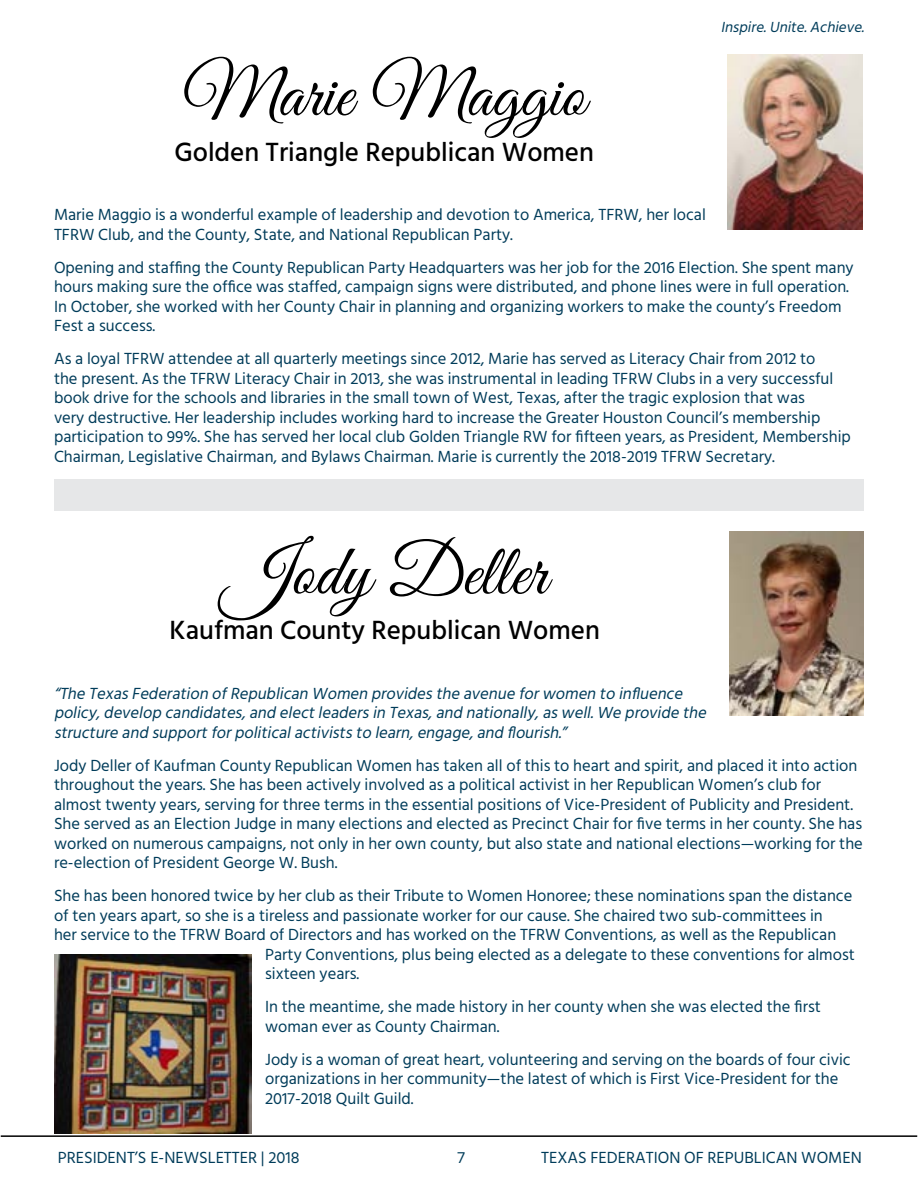
<style>
.page{position:relative;width:918px;height:1188px;background:#fff}
.page>*{position:absolute;margin:0;border:0;box-sizing:border-box;transform-origin:0 0}
.Script_Header{font:72px "Great Vibes";color:#000}
.Author{font:500 27px "Hind Siliguri";color:#000}
.t1{font:16.5px/19.5px "Hind Siliguri";color:#003c5a}
.t2{font:italic 16.5px/19.5px "Hind Siliguri";color:#003c5a}
.t3{font:italic 15px "Hind Siliguri";color:#003c5a}
</style>
<div class="page">
<hr style="left:1px;top:1135px;width:916px;height:2px;background:#000">
<div style="left:54px;top:480px;width:810px;height:31px;background:#e6e7e8"></div>
<img style="left:729px;top:531px;width:135px;height:185px">
<img style="left:728px;top:54px;width:135px;height:175px">
<img style="left:54px;top:955px;width:198px;height:179px">
<p class="Script_Header" style="left:183px;top:54px;width:404px">Marie Maggio</p>
<p class="Author" style="left:174px;top:132px;width:421px">Golden Triangle Republican Women</p>
<p class="t3" style="left:721px;top:16px;width:149px">Inspire.Unite.Achieve.</p>
<p class="t1" style="left:54px;top:206px;width:653px">Marie Maggio is a wonderful example of leadership and devotion to America, TFRW, her local<br>TFRW Club, and the County, State, and National Republican Party.</p>
<p class="t1" style="left:54px;top:259px;width:801px">Opening and staffing the County Republican Party Headquarters was her job for the 2016 Election. She spent many hours making sure the office was staffed, campaign signs were distributed, and phone lines were in full operation.<br>In October, she worked with her County Chair in planning and organizing workers to make the county’s Freedom Fest a success.</p>
<p class="t1" style="left:54px;top:350px;width:798px">As a loyal TFRW attendee at all quarterly meetings since 2012, Marie has served as Literacy Chair from 2012 to<br>the present. As the TFRW Literacy Chair in 2013, she was instrumental in leading TFRW Clubs in a very successful book drive for the schools and libraries in the small town of West, Texas, after the tragic explosion that was<br>very destructive. Her leadership includes working hard to increase the Greater Houston Council’s membership participation to 99%. She has served her local club Golden Triangle RW for fifteen years, as President, Membership Chairman, Legislative Chairman, and Bylaws Chairman. Marie is currently the 2018-2019 TFRW Secretary.</p>
<p class="Script_Header" style="left:222px;top:532px;width:327px">Jody Deller</p>
<p class="Author" style="left:169px;top:611px;width:432px">Kaufman County Republican Women</p>
<p class="t2" style="left:54px;top:685px;width:658px">“The TexasFederation ofRepublican Women providesthe avenue forwomen to influence policy,develop candidates,and electleadersin Texas,and nationally,aswell.We provide the structure and supportforpoliticalactiviststo learn,engage,and flourish.”</p>
<p class="t1" style="left:54px;top:757px;width:810px">Jody Deller of Kaufman County Republican Women has taken all of this to heart and spirit, and placed it into action throughout the years. She has been actively involved as a political activist in her Republican Women’s club for almost twenty years, serving for three terms in the essential positions of Vice-President of Publicity and President.<br>She served as an Election Judge in many elections and elected as Precinct Chair for five terms in her county. She has worked on numerous campaigns, not only in her own county, but also state and national elections—working for the re-election of President George W. Bush.</p>
<p class="t1" style="left:54px;top:887px;width:800px">She has been honored twice by her club as their Tribute to Women Honoree; these nominations span the distance</p>
<p class="t1" style="left:54px;top:907px;width:770px">of ten years apart, so she is a tireless and passionate worker for our cause. She chaired two sub-committees in</p>
<p class="t1" style="left:54px;top:926px;width:784px">her service to the TFRW Board of Directors and has worked on the TFRW Conventions, as well as the Republican</p>
<p class="t1" style="left:265px;top:946px;width:591px">Party Conventions, plus being elected as a delegate to these conventions for almost</p>
<p class="t1" style="left:265px;top:965px;width:96px">sixteen years.</p>
<p class="t1" style="left:265px;top:998px;width:557px">In the meantime, she made history in her county when she was elected the first woman ever as County Chairman.</p>
<p class="t1" style="left:265px;top:1051px;width:587px">Jody is a woman of great heart, volunteering and serving on the boards of four civic organizations in her community—the latest of which is First Vice-President for the<br>2017-2018 Quilt Guild.</p>
<p class="t1" style="left:457px;top:1148px;width:9px">7</p>
<p class="t1" style="left:58px;top:1149px;width:243px">PRESIDENT’S E-NEWSLETTER | 2018</p>
<p class="t1" style="left:541px;top:1149px;width:322px">TEXAS FEDERATION OF REPUBLICAN WOMEN</p>
</div>
